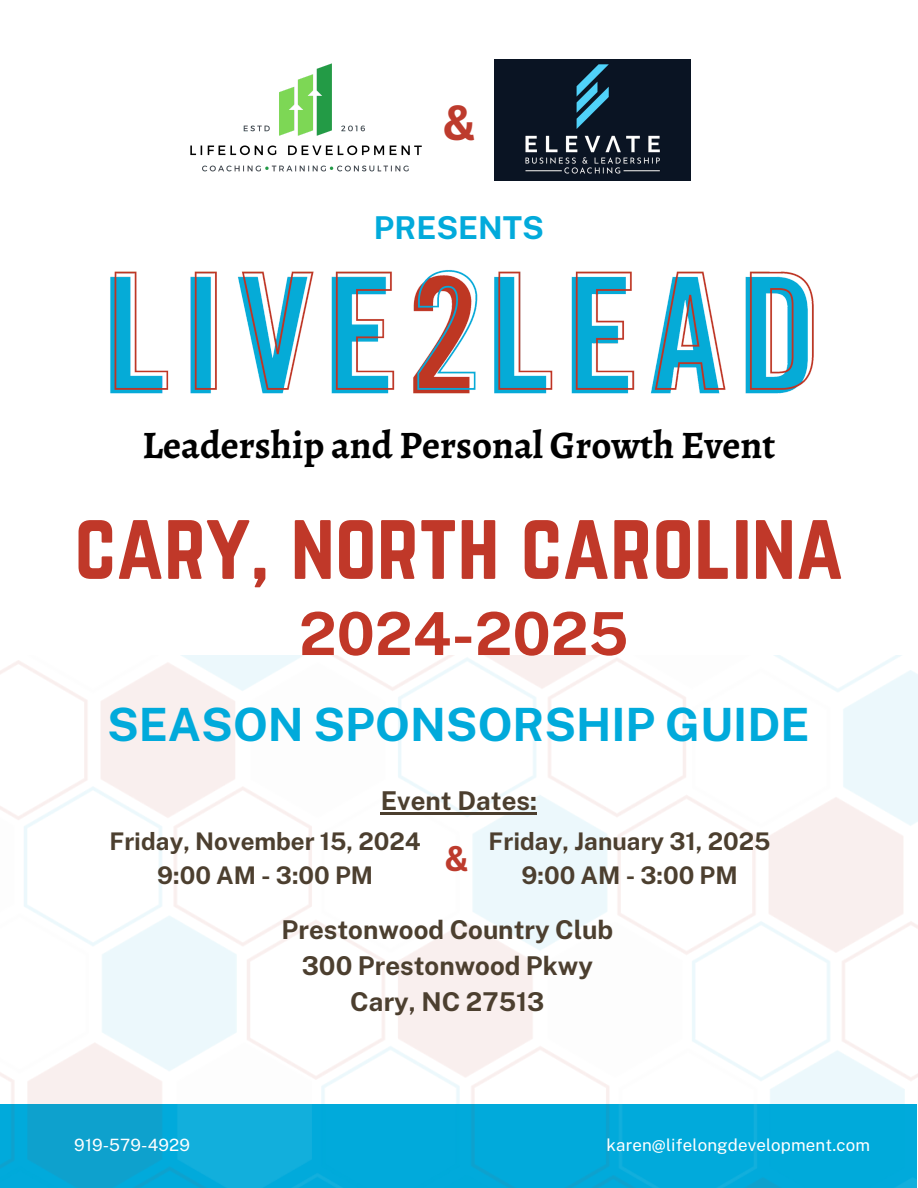
<style>
.page{position:relative;width:918px;height:1188px;background:#fff}
.page>*{position:absolute;margin:0;border:0;box-sizing:border-box;transform-origin:0 0}
.t1{font:84px "Norwester";color:#c03829}
.t2{font:700 59.4px "Public Sans";color:#c13727}
.t3{font:700 48px "Canva Sans";color:#bd3b2d}
.t4{font:700 45.9px "Public Sans";color:#01aadb}
.t5{font:700 39px "Alegreya";color:#000}
.t6{font:700 34.65px "Canva Sans";color:#bd3b2d}
.t7{font:700 31.5px "Public Sans";color:#02aadb}
.t8{font:700 25.95px/36px "Public Sans";color:#4c3f2f;text-align:center}
.t9{font:700 24.3px/33.5px "Public Sans";color:#4c3f2f;text-align:center}
.t10{font:16.95px "Public Sans";letter-spacing:.01em;color:#fff}
</style>
<div class="page">
<img style="left:1px;top:655px;width:917px;height:533px">
<img style="left:110px;top:269px;width:704px;height:125px">
<img style="left:190px;top:63px;width:232px;height:109px">
<img style="left:495px;top:59px;width:196px;height:122px">
<hr style="left:381px;top:813px;width:156px;height:2px;background:#4c3f2f">
<h6 class="t3" style="left:443px;top:88px;width:33px">&amp;</h6>
<h3 class="t7" style="left:374px;top:209px;width:172px">PRESENTS</h3>
<p class="t5" style="left:143px;top:419px;width:634px">Leadership and Personal Growth Event</p>
<h2 class="t1" style="left:74px;top:495px;width:771px">CARY, NORTH CAROLINA</h2>
<h4 class="t2" style="left:299px;top:599px;width:331px">2024-2025</h4>
<p class="t4" style="left:107px;top:698px;width:704px">SEASON SPONSORSHIP GUIDE</p>
<p class="t8" style="left:381px;top:783px;width:158px">Event Dates:</p>
<h5 class="t9" style="left:109px;top:825px;width:313px">Friday, November 15, 2024<br>9:00 AM - 3:00 PM</h5>
<p class="t6" style="left:445px;top:834px;width:25px">&amp;</p>
<h6 class="t9" style="left:489px;top:825px;width:284px">Friday, January 31, 2025<br>9:00 AM - 3:00 PM</h6>
<h1 class="t10" style="left:74px;top:1135px;width:117px">919-579-4929</h1>
<p class="t8" style="left:282px;top:911px;width:333px">Prestonwood Country Club<br>300 Prestonwood Pkwy<br>Cary, NC 27513</p>
<p class="t10" style="left:606px;top:1135px;width:265px">karen@lifelongdevelopment.com</p>
</div>
